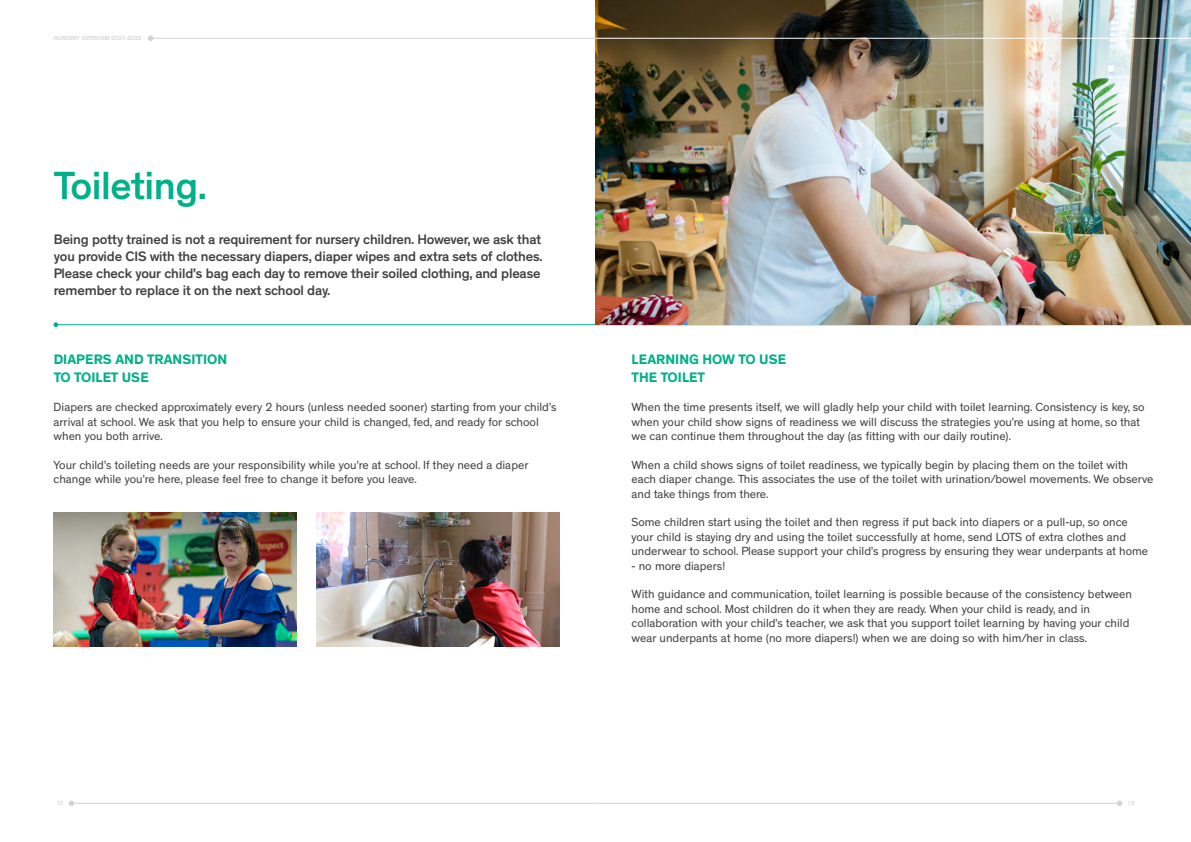
<style>
.page{position:relative;width:1191px;height:842px;background:#fff}
.page>*{position:absolute;margin:0;border:0;box-sizing:border-box;transform-origin:0 0}
.t1{font:500 40px "Theinhardt";letter-spacing:-.01em;color:#00b089}
.t2{font:500 14px/16.8px "Theinhardt";letter-spacing:-.01em;color:#414042}
.t3{font:700 14px/18px "Theinhardt";letter-spacing:.005em;color:#00b089}
.t4{font:12px/14.4px "Theinhardt";color:#414042}
.t5{font:500 6px "Theinhardt";color:#d1d3d4}
</style>
<div class="page">
<svg style="left:53px;top:322px;width:5px;height:5px"></svg>
<hr style="left:56px;top:324px;width:1135px;height:1px;background:#00b089">
<img style="left:595px;top:0;width:596px;height:324px">
<img style="left:53px;top:513px;width:244px;height:133px">
<img style="left:316px;top:513px;width:243px;height:133px">
<svg style="left:69px;top:800px;width:5px;height:6px"></svg>
<svg style="left:148px;top:36px;width:5px;height:5px"></svg>
<svg style="left:1117px;top:800px;width:5px;height:6px"></svg>
<hr style="left:595px;top:803px;width:524px;height:1px;background:#d1d3d4">
<hr style="left:71px;top:803px;width:524px;height:1px;background:#d1d3d4">
<hr style="left:151px;top:38px;width:444px;height:1px;background:#d1d3d4">
<hr style="left:595px;top:38px;width:596px;height:1px;background:#fff">
<p class="t5" style="left:54px;top:34px;width:89px">NURSERY OVERVIEW 2021-2022</p>
<h1 class="t1" style="left:54px;top:162px;width:154px">Toileting.</h1>
<p class="t2" style="left:54px;top:231px;width:490px">Being potty trained is not a requirement for nursery children. However, we ask that you provide CIS with the necessary diapers, diaper wipes and extra sets of clothes.<br>Please check your child’s bag each day to remove their soiled clothing, and please remember to replace it on the next school day.</p>
<p class="t3" style="left:54px;top:351px;width:175px">DIAPERS AND TRANSITION<br>TO TOILET USE</p>
<p class="t4" style="left:54px;top:400px;width:504px">Diapers are checked approximately every 2 hours (unless needed sooner) starting from your child’s arrival at school. We ask that you help to ensure your child is changed, fed, and ready for school when you both arrive.</p>
<p class="t4" style="left:54px;top:458px;width:476px">Your child’s toileting needs are your responsibility while you’re at school. If they need a diaper change while you’re here, please feel free to change it before you leave.</p>
<p class="t5" style="left:56px;top:799px;width:9px">12</p>
<p class="t3" style="left:631px;top:351px;width:156px">LEARNING HOW TO USE<br>THE TOILET</p>
<p class="t4" style="left:631px;top:400px;width:515px">When the time presents itself, we will gladly help your child with toilet learning. Consistency is key, so when your child show signs of readiness we will discuss the strategies you’re using at home, so that we can continue them throughout the day (as fitting with our daily routine).</p>
<p class="t4" style="left:631px;top:458px;width:523px">When a child shows signs of toilet readiness, we typically begin by placing them on the toilet with each diaper change. This associates the use of the toilet with urination/bowel movements. We observe and take things from there.</p>
<p class="t4" style="left:631px;top:515px;width:518px">Some children start using the toilet and then regress if put back into diapers or a pull-up, so once your child is staying dry and using the toilet successfully at home, send LOTS of extra clothes and underwear to school. Please support your child’s progress by ensuring they wear underpants at home</p>
<p class="t4" style="left:631px;top:559px;width:95px">- no more diapers!</p>
<p class="t4" style="left:631px;top:587px;width:502px">With guidance and communication, toilet learning is possible because of the consistency between home and school. Most children do it when they are ready. When your child is ready, and in collaboration with your child’s teacher, we ask that you support toilet learning by having your child wear underpants at home (no more diapers!) when we are doing so with him/her in class.</p>
<p class="t5" style="left:1127px;top:799px;width:9px">13</p>
</div>
